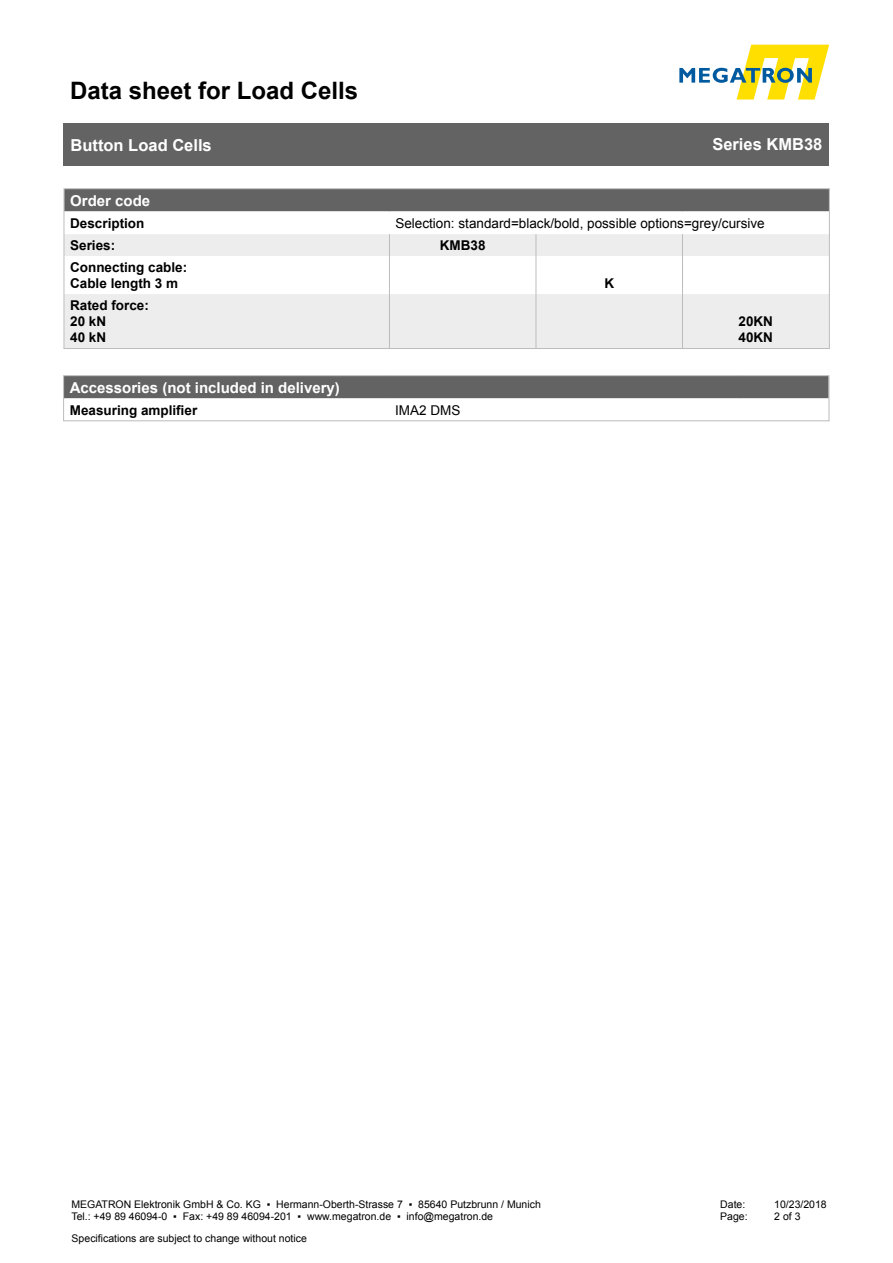
<style>
.page{position:relative;width:893px;height:1263px;background:#fff}
.page>*{position:absolute;margin:0;border:0;box-sizing:border-box;transform-origin:0 0}
.t1{font:700 24px "Arial";color:#000}
.t2{font:700 16.5px "Arial";color:#fff}
.t3{font:700 15px "Arial";color:#fff}
.t4{font:700 13.5px "Arial";color:#000}
.t5{font:13.5px "Arial";color:#000}
.t6{font:10.5px/12.6px "Arial";color:#000}
</style>
<div class="page">
<svg style="left:679px;top:45px;width:150px;height:55px"></svg>
<div style="left:64px;top:123px;width:765px;height:43px;background:#646363"></div>
<svg style="left:66px;top:234px;width:762px;height:113px;fill:#ededed"></svg>
<div style="left:66px;top:191px;width:762px;height:20px;background:#646363"></div>
<svg style="left:389px;top:234px;width:1px;height:22px"></svg>
<svg style="left:536px;top:234px;width:1px;height:22px"></svg>
<svg style="left:682px;top:234px;width:1px;height:22px"></svg>
<hr style="left:389px;top:256px;width:1px;height:38px;background:#bcbcbc">
<hr style="left:536px;top:256px;width:1px;height:38px;background:#bcbcbc">
<hr style="left:682px;top:256px;width:1px;height:38px;background:#bcbcbc">
<hr style="left:389px;top:294px;width:1px;height:54px;background:#bcbcbc">
<hr style="left:536px;top:294px;width:1px;height:54px;background:#bcbcbc">
<hr style="left:682px;top:294px;width:1px;height:54px;background:#bcbcbc">
<div style="left:64px;top:189px;width:766px;height:160px;border:1px solid #bcbcbc"></div>
<div style="left:65px;top:377px;width:762px;height:21px;background:#646363"></div>
<div style="left:63px;top:375px;width:766px;height:46px;border:1px solid #bcbcbc"></div>
<h1 class="t1" style="left:70px;top:74px;width:290px">Data sheet for Load Cells</h1>
<h2 class="t2" style="left:71px;top:134px;width:143px">Button Load Cells</h2>
<h2 class="t2" style="left:712px;top:133px;width:112px">Series KMB38</h2>
<p class="t3" style="left:70px;top:191px;width:82px">Order code</p>
<p class="t4" style="left:70px;top:214px;width:76px">Description</p>
<p class="t5" style="left:395px;top:215px;width:371px">Selection: standard=black/bold, possible options=grey/cursive</p>
<p class="t4" style="left:70px;top:236px;width:47px">Series:</p>
<p class="t4" style="left:440px;top:236px;width:47px">KMB38</p>
<p class="t4" style="left:70px;top:258px;width:119px">Connecting cable:</p>
<p class="t4" style="left:70px;top:274px;width:110px">Cable length 3 m</p>
<p class="t4" style="left:604px;top:274px;width:11px">K</p>
<p class="t4" style="left:70px;top:296px;width:80px">Rated force:</p>
<p class="t4" style="left:70px;top:312px;width:38px">20 kN</p>
<p class="t4" style="left:70px;top:329px;width:38px">40 kN</p>
<p class="t4" style="left:738px;top:312px;width:36px">20KN</p>
<p class="t4" style="left:738px;top:329px;width:36px">40KN</p>
<p class="t3" style="left:70px;top:377px;width:272px">Accessories (not included in delivery)</p>
<p class="t4" style="left:70px;top:401px;width:129px">Measuring amplifier</p>
<p class="t5" style="left:395px;top:401px;width:67px">IMA2 DMS</p>
<p class="t6" style="left:71px;top:1198px;width:471px">MEGATRON Elektronik GmbH &amp; Co. KG ▪ Hermann-Oberth-Strasse 7 ▪ 85640 Putzbrunn / Munich<br>Tel.: +49 89 46094-0 ▪ Fax: +49 89 46094-201 ▪ www.megatron.de ▪ info@megatron.de</p>
<p class="t6" style="left:720px;top:1198px;width:27px">Date:</p>
<p class="t6" style="left:774px;top:1198px;width:54px">10/23/2018</p>
<p class="t6" style="left:720px;top:1210px;width:29px">Page:</p>
<p class="t6" style="left:774px;top:1210px;width:28px">2 of 3</p>
<p class="t6" style="left:72px;top:1232px;width:237px">Specifications are subject to change without notice</p>
</div>
